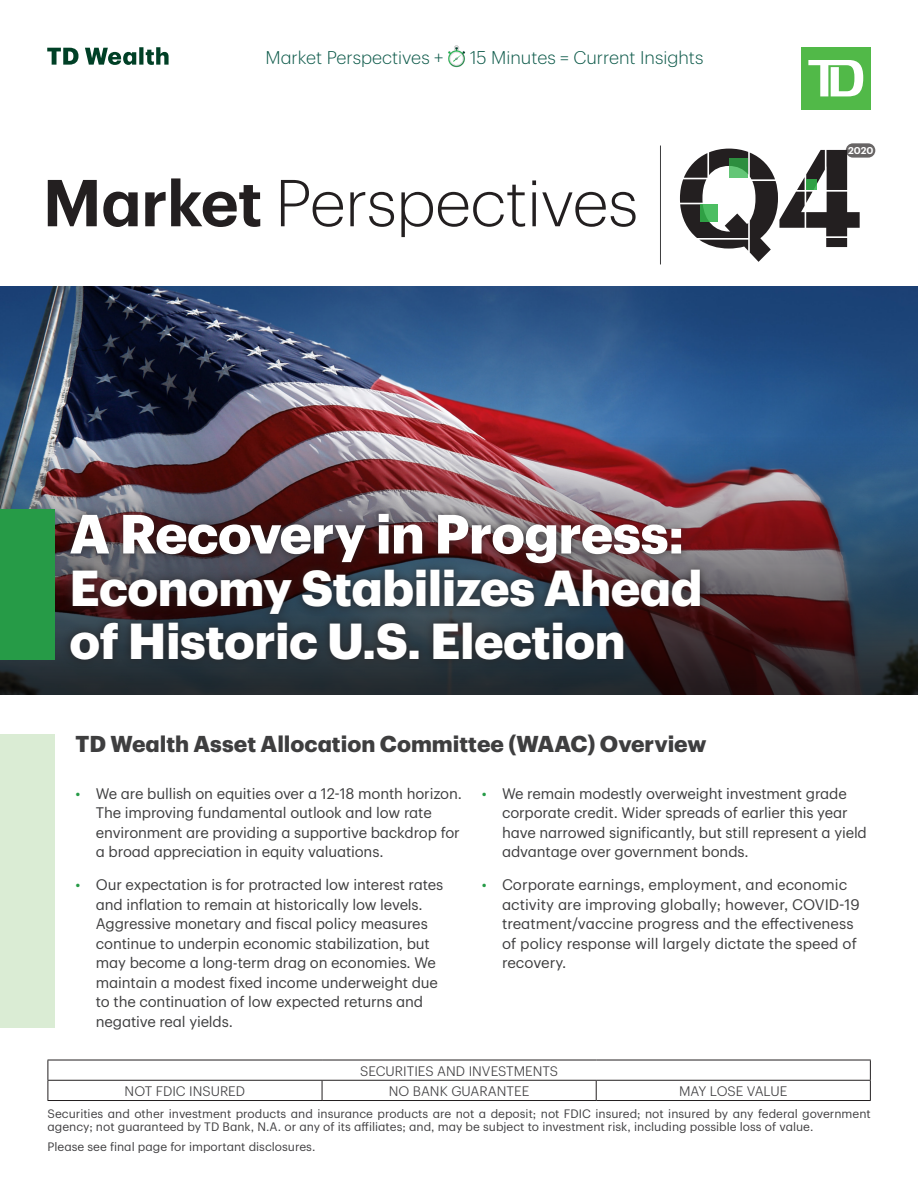
<style>
.page{position:relative;width:918px;height:1188px;background:#fff}
.page>*{position:absolute;margin:0;border:0;box-sizing:border-box;transform-origin:0 0}
.t1{font:300 64.8px "TD Graphik";letter-spacing:-.01em;color:#231f20}
.t2{font:700 54px "TD Graphik";letter-spacing:-.01em;color:#fff}
.t3{font:700 49.5px/52.5px "TD Graphik";letter-spacing:-.01em;color:#fff}
.t4{font:700 22.5px "TD Graphik";color:#3e3e3f}
.t5{font:300 18px "TD Graphik";color:#0c5949}
.t6{font:15px/19.5px "TD Graphik";letter-spacing:-.01em;color:#3e3e3f}
.t7{font:300 13.5px "TD Graphik";color:#414042}
.t8{font:12px/13.5px "TD Graphik";color:#414042}
.t9{font:600 9.75px "TD Graphik";color:#fff}
.s1{font-weight:600}
.s2{color:#269b47}
</style>
<div class="page">
<div style="left:0;top:734px;width:55px;height:294px;background:#daecd4"></div>
<hr style="left:660px;top:146px;width:1px;height:118px;background:#3e3e3f">
<svg style="left:322px;top:1081px;width:1px;height:19px"></svg>
<svg style="left:596px;top:1081px;width:1px;height:19px"></svg>
<hr style="left:48px;top:1080px;width:274px;height:1px;background:#231f20">
<hr style="left:322px;top:1080px;width:274px;height:1px;background:#231f20">
<hr style="left:596px;top:1080px;width:275px;height:1px;background:#231f20">
<svg style="left:870px;top:1061px;width:1px;height:39px"></svg>
<hr style="left:48px;top:1060px;width:274px;height:1px;background:#231f20">
<svg style="left:48px;top:1060px;width:1px;height:40px"></svg>
<hr style="left:322px;top:1060px;width:274px;height:1px;background:#231f20">
<hr style="left:596px;top:1060px;width:275px;height:1px;background:#231f20">
<hr style="left:48px;top:1100px;width:274px;height:1px;background:#231f20">
<hr style="left:322px;top:1100px;width:274px;height:1px;background:#231f20">
<hr style="left:596px;top:1100px;width:275px;height:1px;background:#231f20">
<svg style="left:47px;top:48px;width:31px;height:17px"></svg>
<svg style="left:85px;top:47px;width:84px;height:18px"></svg>
<img style="left:448px;top:45px;width:18px;height:22px">
<div style="left:801px;top:47px;width:70px;height:63px;background:#51b948"></div>
<svg style="left:808px;top:60px;width:55px;height:36px"></svg>
<svg style="left:680px;top:149px;width:180px;height:113px"></svg>
<div style="left:846px;top:143px;width:29px;height:15px;background:#686565;border-radius:7px"></div>
<svg style="left:729px;top:159px;width:19px;height:19px"></svg>
<svg style="left:700px;top:204px;width:18px;height:18px"></svg>
<div style="left:806px;top:180px;width:11px;height:10px;background:#2fa044"></div>
<img style="left:0;top:286px;width:918px;height:151px">
<img style="left:0;top:437px;width:918px;height:257px">
<div style="left:0;top:509px;width:55px;height:151px;background:#269b47"></div>
<div style="left:61px;top:504px;width:649px;height:165px;background:#231f20;opacity:.81"></div>
<p class="t5" style="left:265px;top:45px;width:179px">Market Perspectives +</p>
<p class="t5" style="left:470px;top:45px;width:235px">15 Minutes = Current Insights</p>
<h1 class="t1" style="left:43px;top:156px;width:597px"><span class="s1">Market</span> Perspectives</h1>
<h1 class="t2" style="left:70px;top:492px;width:616px">A Recovery in Progress:</h1>
<h1 class="t3" style="left:70px;top:558px;width:635px">Economy Stabilizes Ahead of Historic U.S. Election</h1>
<p class="t9" style="left:848px;top:143px;width:27px">2020</p>
<h2 class="t4" style="left:76px;top:727px;width:632px">TD Wealth Asset Allocation Committee (WAAC) Overview</h2>
<p class="t6" style="left:96px;top:782px;width:368px;text-indent:-20px"><span class="s2">•</span> We are bullish on equities over a 12-18 month horizon.<br>The improving fundamental outlook and low rate environment are providing a supportive backdrop for a broad appreciation in equity valuations.</p>
<p class="t6" style="left:502px;top:782px;width:366px;text-indent:-20px"><span class="s2">•</span> We remain modestly overweight investment grade corporate credit. Wider spreads of earlier this year have narrowed significantly, but still represent a yield advantage over government bonds.</p>
<p class="t6" style="left:96px;top:874px;width:349px;text-indent:-20px"><span class="s2">•</span> Our expectation is for protracted low interest rates and inflation to remain at historically low levels.<br>Aggressive monetary and fiscal policy measures continue to underpin economic stabilization, but may become a long-term drag on economies. We maintain a modest fixed income underweight due to the continuation of low expected returns and negative real yields.</p>
<p class="t6" style="left:502px;top:874px;width:359px;text-indent:-20px"><span class="s2">•</span> Corporate earnings, employment, and economic activity are improving globally; however, COVID-19 treatment/vaccine progress and the efectiveness of policy response will largely dictate the speed of recovery.</p>
<p class="t7" style="left:360px;top:1061px;width:200px">SECURITIES AND INVESTMENTS</p>
<p class="t7" style="left:125px;top:1081px;width:122px">NOT FDIC INSURED</p>
<p class="t7" style="left:389px;top:1081px;width:142px">NO BANK GUARANTEE</p>
<p class="t7" style="left:679px;top:1081px;width:110px">MAY LOSE VALUE</p>
<p class="t8" style="left:48px;top:1105px;width:825px">Securities and other investment products and insurance products are not a deposit; not FDIC insured; not insured by any federal government agency; not guaranteed by TD Bank, N.A. or any of its afiliates; and, may be subject to investment risk, including possible loss of value.</p>
<p class="t8" style="left:48px;top:1139px;width:269px">Please see final page for important disclosures.</p>
</div>
